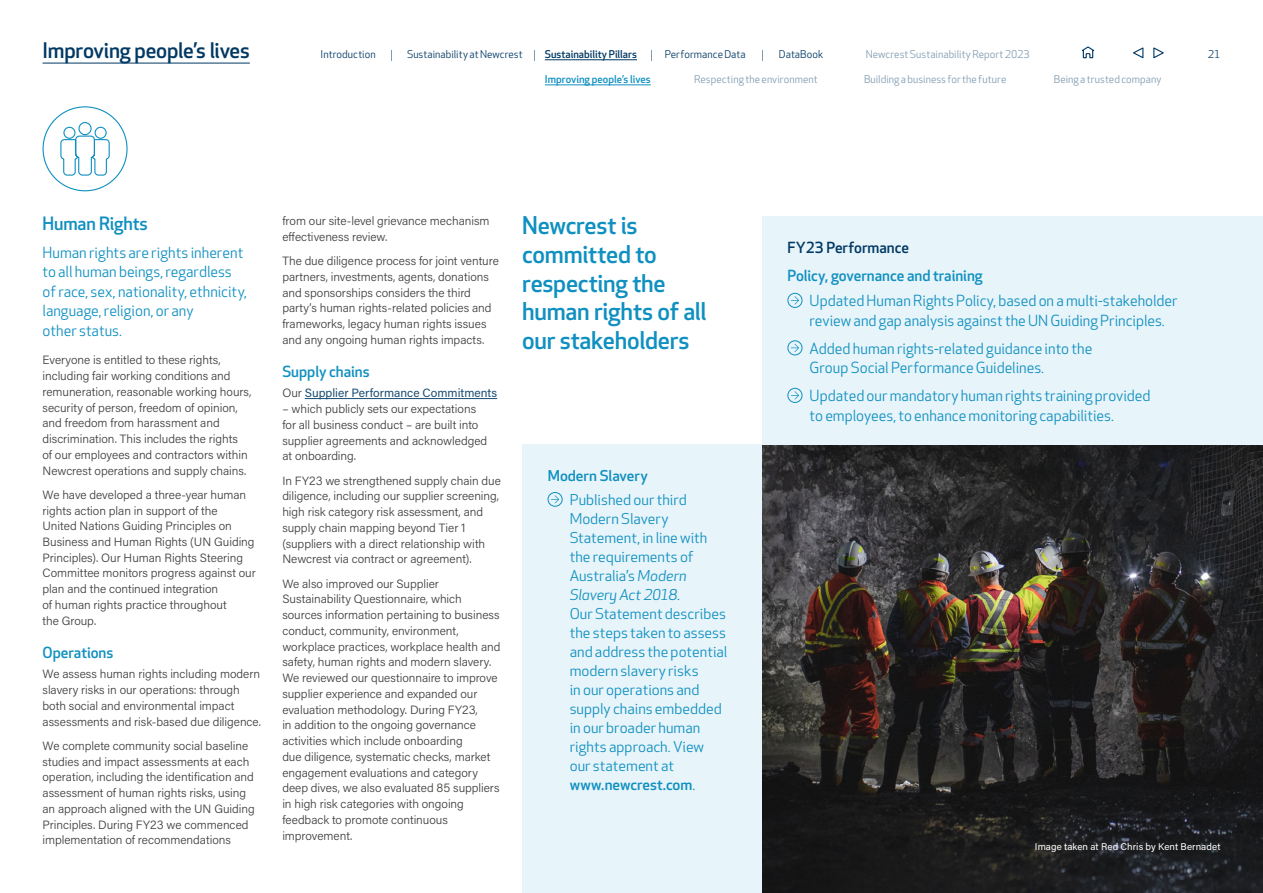
<style>
.page{position:relative;width:1263px;height:893px;background:#fff}
.page>*{position:absolute;margin:0;border:0;box-sizing:border-box;transform-origin:0 0}
.t1{font:500 23.85px/28.7px "Apex New";letter-spacing:-.01em;color:#1090c1}
.t2{font:500 21px "Apex New";letter-spacing:-.015em;color:#003964}
.t3{font:500 18px "Apex New";letter-spacing:-.005em;color:#1090c1}
.t4{font:15px/19.5px "Apex New";color:#1090c1}
.t5{font:500 15px "Apex New";letter-spacing:-.005em;color:#1090c1}
.t6{font:500 15px "Apex New";color:#003964}
.t7{font:14.55px/18.9px "Apex New";color:#1090c1}
.t8{font:500 14.55px "Apex New";color:#1090c1}
.t9{font:300 12px/15.8px "Acumin Pro";color:#3c3c3b}
.t10{font:12px "Acumin Pro";color:#1a4d73}
.t11{font:10.5px "Apex New";letter-spacing:.005em;color:#809cb1}
.t12{font:10.5px "Apex New";letter-spacing:.005em;color:#003964}
.t13{font:500 10.5px "Apex New";color:#1090c1}
.t14{font:500 10.5px "Apex New";color:#003964}
.t15{font:9.75px "Acumin Pro";letter-spacing:.005em;color:#fff}
.s1{font-weight:300;color:#3c3c3b}
.s2{font-style:italic}
.s3{font-weight:500}
</style>
<div class="page">
<img style="left:762px;top:445px;width:501px;height:448px">
<hr style="left:43px;top:63px;width:207px;height:1px;background:#003964">
<svg style="left:60px;top:122px;width:50px;height:54px"></svg>
<div style="left:762px;top:216px;width:501px;height:229px;background:#e7f4f9"></div>
<svg style="left:791px;top:296px;width:8px;height:8px"></svg>
<div style="left:787px;top:293px;width:15px;height:15px;border:1px solid #1090c1;border-radius:50%"></div>
<svg style="left:791px;top:344px;width:8px;height:8px"></svg>
<div style="left:787px;top:340px;width:15px;height:15px;border:1px solid #1090c1;border-radius:50%"></div>
<svg style="left:791px;top:391px;width:8px;height:8px"></svg>
<div style="left:787px;top:388px;width:15px;height:15px;border:1px solid #1090c1;border-radius:50%"></div>
<div style="left:522px;top:445px;width:240px;height:448px;background:#e7f4f9"></div>
<svg style="left:551px;top:495px;width:8px;height:8px"></svg>
<div style="left:548px;top:492px;width:14px;height:15px;border:1px solid #1090c1;border-radius:50%"></div>
<hr style="left:305px;top:398px;width:192px;height:1px;background:#1a4d73">
<svg style="left:1082px;top:46px;width:13px;height:13px"></svg>
<hr style="left:545px;top:84px;width:106px;height:1px;background:#1090c1">
<hr style="left:545px;top:59px;width:92px;height:1px;background:#003964">
<svg style="left:1133px;top:47px;width:11px;height:12px"></svg>
<svg style="left:1153px;top:47px;width:11px;height:12px"></svg>
<h2 class="t2" style="left:43px;top:39px;width:209px">Improving people’s lives</h2>
<p class="t12" style="left:321px;top:49px;width:56px">Introduction</p>
<p class="t12" style="left:407px;top:49px;width:117px">Sustainability at Newcrest</p>
<p class="t14" style="left:545px;top:48px;width:94px">Sustainability Pillars</p>
<p class="t12" style="left:665px;top:49px;width:82px">Performance Data</p>
<p class="t12" style="left:779px;top:49px;width:46px">DataBook</p>
<p class="t11" style="left:866px;top:49px;width:166px">Newcrest Sustainability Report 2023</p>
<p class="t12" style="left:1208px;top:49px;width:14px">21</p>
<p class="t13" style="left:545px;top:74px;width:107px">Improving people’s lives</p>
<p class="t11" style="left:694px;top:74px;width:125px">Respecting the environment</p>
<p class="t11" style="left:864px;top:74px;width:144px">Building a business for the future</p>
<p class="t11" style="left:1054px;top:74px;width:109px">Being a trusted company</p>
<h3 class="t3" style="left:43px;top:213px;width:107px">Human Rights</h3>
<p class="t4" style="left:43px;top:243px;width:206px">Human rights are rights inherent to all human beings, regardless of race, sex, nationality, ethnicity, language, religion, or any<br>other status.</p>
<p class="t9" style="left:43px;top:352px;width:211px">Everyone is entitled to these rights, including fair working conditions and remuneration, reasonable working hours, security of person, freedom of opinion, and freedom from harassment and discrimination. This includes the rights<br>of our employees and contractors within Newcrest operations and supply chains.</p>
<p class="t9" style="left:43px;top:486px;width:215px">We have developed a three-year human rights action plan in support of the<br>United Nations Guiding Principles on Business and Human Rights (UN Guiding Principles). Our Human Rights Steering Committee monitors progress against our plan and the continued integration<br>of human rights practice throughout<br>the Group.</p>
<p class="t5" style="left:43px;top:644px;width:72px">Operations</p>
<p class="t9" style="left:43px;top:666px;width:220px">We assess human rights including modern slavery risks in our operations: through both social and environmental impact assessments and risk-based due diligence.</p>
<p class="t9" style="left:43px;top:737px;width:214px">We complete community social baseline studies and impact assessments at each operation, including the identification and assessment of human rights risks, using an approach aligned with the UN Guiding Principles. During FY23 we commenced implementation of recommendations</p>
<p class="t9" style="left:282px;top:213px;width:209px">from our site-level grievance mechanism effectiveness review.</p>
<p class="t9" style="left:282px;top:253px;width:218px">The due diligence process for joint venture partners, investments, agents, donations and sponsorships considers the third party’s human rights‑related policies and frameworks, legacy human rights issues and any ongoing human rights impacts.</p>
<p class="t5" style="left:282px;top:363px;width:89px">Supply chains</p>
<p class="t10" style="left:282px;top:385px;width:216px"><span class="s1">Our</span> Supplier Performance Commitments</p>
<p class="t9" style="left:282px;top:401px;width:206px">– which publicly sets our expectations for all business conduct – are built into supplier agreements and acknowledged at onboarding.</p>
<p class="t9" style="left:282px;top:472px;width:220px">In FY23 we strengthened supply chain due diligence, including our supplier screening, high risk category risk assessment, and supply chain mapping beyond Tier 1 (suppliers with a direct relationship with Newcrest via contract or agreement).</p>
<p class="t9" style="left:282px;top:575px;width:220px">We also improved our Supplier Sustainability Questionnaire, which sources information pertaining to business conduct, community, environment, workplace practices, workplace health and safety, human rights and modern slavery.<br>We reviewed our questionnaire to improve supplier experience and expanded our evaluation methodology. During FY23,<br>in addition to the ongoing governance activities which include onboarding<br>due diligence, systematic checks, market engagement evaluations and category deep dives, we also evaluated 85 suppliers in high risk categories with ongoing feedback to promote continuous improvement.</p>
<h1 class="t1" style="left:522px;top:212px;width:186px">Newcrest is committed to respecting the human rights of all our stakeholders</h1>
<p class="t8" style="left:548px;top:467px;width:102px">Modern Slavery</p>
<p class="t7" style="left:570px;top:491px;width:159px">Published our third<br>Modern Slavery<br>Statement, in line with the requirements of<br>Australia’s <span class="s2">Modern<br>Slavery Act 2018</span>.<br>Our Statement describes the steps taken to assess and address the potential modern slavery risks<br>in our operations and supply chains embedded in our broader human rights approach. View our statement at <span class="s3">www.newcrest.com</span>.</p>
<p class="t6" style="left:787px;top:239px;width:123px">FY23 Performance</p>
<p class="t5" style="left:787px;top:267px;width:197px">Policy, governance and training</p>
<p class="t4" style="left:809px;top:292px;width:370px">Updated Human Rights Policy, based on a multi‑stakeholder review and gap analysis against the UN Guiding Principles.</p>
<p class="t4" style="left:809px;top:339px;width:284px">Added human rights-related guidance into the<br>Group Social Performance Guidelines.</p>
<p class="t4" style="left:809px;top:387px;width:342px">Updated our mandatory human rights training provided to employees, to enhance monitoring capabilities.</p>
<p class="t15" style="left:1035px;top:840px;width:187px">Image taken at Red Chris by Kent Bernadet</p>
</div>
